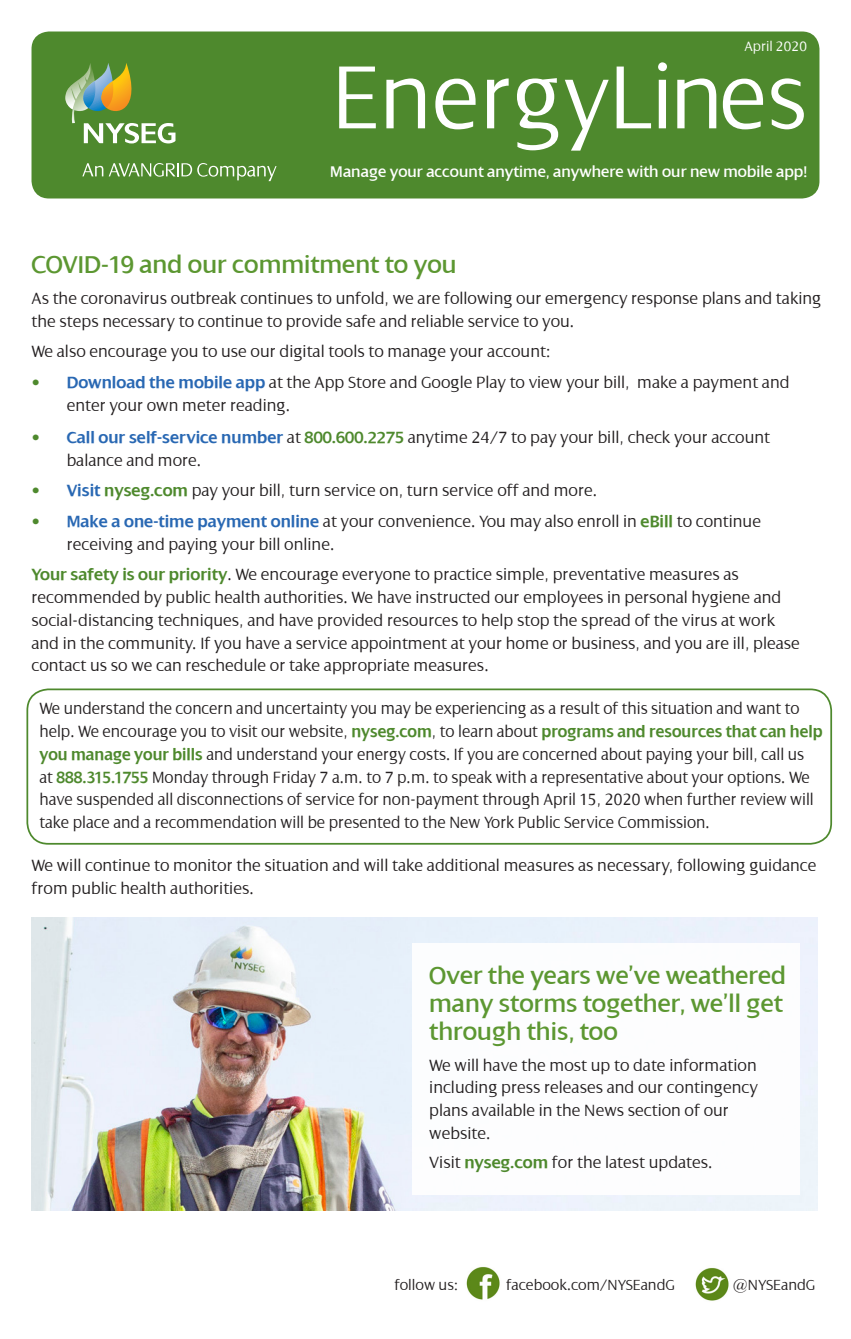
<style>
.page{position:relative;width:851px;height:1339px;background:#fff}
.page>*{position:absolute;margin:0;border:0;box-sizing:border-box;transform-origin:0 0}
.t1{font:300 96.6px "Dialog";color:#fff}
.t2{font:26.25px/27.7px "Dialog";color:#5c9731;text-align:justify}
.t3{font:300 17.5px/22.8px "Dialog";color:#231f20}
.t4{font:300 17.5px/22.8px "Dialog";color:#231f20;scale:.96 1}
.t5{font:16.62px "Dialog";color:#fff}
.t6{font:300 15.75px "Dialog";color:#231f20}
.t7{font:300 14.53px "Dialog";color:#fff}
.s1{color:#4e892d}
.s2{font-weight:600;color:#2968b3}
.s3{font-weight:600;color:#4e892d}
</style>
<div class="page">
<div style="left:26px;top:688px;width:806px;height:157px;border:2px solid #4e892d;border-radius:21px"></div>
<img style="left:464px;top:1264px;width:37px;height:37px;border-radius:19px">
<img style="left:693px;top:1265px;width:37px;height:38px;border-radius:19px">
<div style="left:32px;top:32px;width:787px;height:166px;background:#4e892d;border-radius:18px"></div>
<svg style="left:65px;top:63px;width:110px;height:80px"></svg>
<svg style="left:82px;top:163px;width:21px;height:13px"></svg>
<svg style="left:109px;top:163px;width:167px;height:18px"></svg>
<img style="left:32px;top:917px;width:785px;height:293px">
<div style="left:412px;top:943px;width:387px;height:252px;background:#fff"></div>
<p class="t7" style="left:744px;top:39px;width:64px">April 2020</p>
<h1 class="t1" style="left:332px;top:45px;width:477px">EnergyLines</h1>
<p class="t5" style="left:330px;top:163px;width:478px">Manage your account anytime, anywhere with our new mobile app!</p>
<h2 class="t2" style="left:32px;top:251px;width:427px">COVID-19 and our commitment to you</h2>
<p class="t3" style="left:32px;top:287px;width:791px">As the coronavirus outbreak continues to unfold, we are following our emergency response plans and taking the steps necessary to continue to provide safe and reliable service to you.</p>
<p class="t3" style="left:32px;top:340px;width:520px">We also encourage you to use our digital tools to manage your account:</p>
<p class="t3" style="left:67px;top:371px;width:724px;text-indent:-35px"><span class="s1">•</span> <span class="s2">Download the mobile app</span> at the App Store and Google Play to view your bill, make a payment and enter your own meter reading.</p>
<p class="t3" style="left:67px;top:426px;width:705px;text-indent:-35px"><span class="s1">•</span> <span class="s2">Call our self-service number</span> at <span class="s3">800.600.2275</span> anytime 24/7 to pay your bill, check your account balance and more.</p>
<p class="t3" style="left:32px;top:479px;width:567px"><span class="s1">•</span> <span class="s2">Visit</span> <span class="s3">nyseg.com</span> pay your bill, turn service on, turn service off and more.</p>
<p class="t3" style="left:67px;top:510px;width:695px;text-indent:-35px"><span class="s1">•</span> <span class="s2">Make a one-time payment online</span> at your convenience. You may also enroll in <span class="s3">eBill</span> to continue receiving and paying your bill online.</p>
<p class="t3" style="left:32px;top:563px;width:769px"><span class="s3">Your safety is our priority</span>. We encourage everyone to practice simple, preventative measures as recommended by public health authorities. We have instructed our employees in personal hygiene and social-distancing techniques, and have provided resources to help stop the spread of the virus at work and in the community. If you have a service appointment at your home or business, and you are ill, please contact us so we can reschedule or take appropriate measures.</p>
<p class="t4" style="left:39px;top:697px;width:817px">We understand the concern and uncertainty you may be experiencing as a result of this situation and want to help. We encourage you to visit our website, <span class="s3">nyseg.com</span>, to learn about <span class="s3">programs and resources that can help you manage your bills</span> and understand your energy costs. If you are concerned about paying your bill, call us<br>at <span class="s3">888.315.1755</span> Monday through Friday 7 a.m. to 7 p.m. to speak with a representative about your options. We have suspended all disconnections of service for non-payment through April 15, 2020 when further review will take place and a recommendation will be presented to the New York Public Service Commission.</p>
<p class="t3" style="left:32px;top:854px;width:786px">We will continue to monitor the situation and will take additional measures as necessary, following guidance from public health authorities.</p>
<h2 class="t2" style="left:429px;top:962px;width:358px">Over the years we’ve weathered many storms together, we’ll get through this, too</h2>
<p class="t3" style="left:429px;top:1053px;width:330px">We will have the most up to date information including press releases and our contingency plans available in the News section of our website.</p>
<p class="t3" style="left:429px;top:1151px;width:285px">Visit <span class="s3">nyseg.com</span> for the latest updates.</p>
<p class="t6" style="left:394px;top:1276px;width:65px">follow us:</p>
<p class="t6" style="left:506px;top:1276px;width:170px">facebook.com/NYSEandG</p>
<p class="t6" style="left:733px;top:1276px;width:84px">@NYSEandG</p>
</div>
